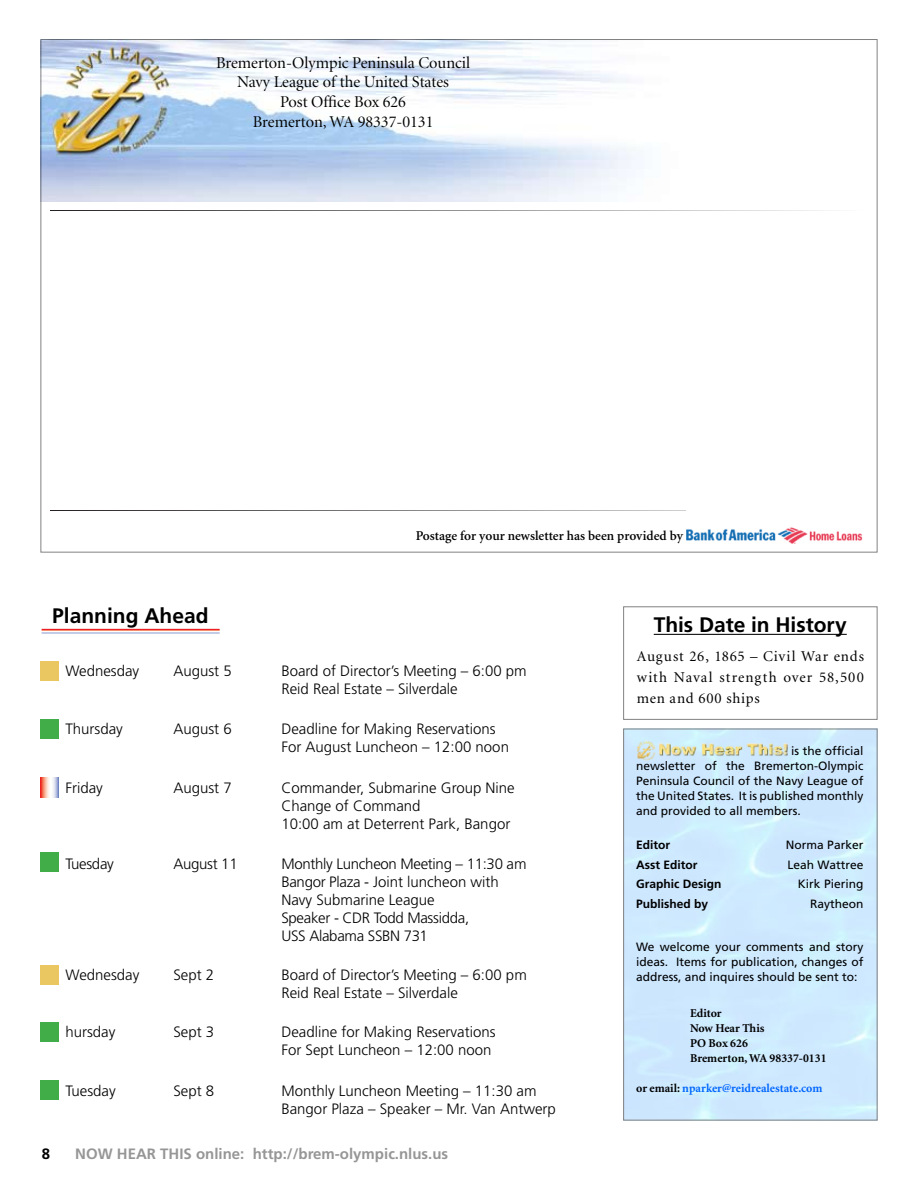
<style>
.page{position:relative;width:918px;height:1188px;background:#fff}
.page>*{position:absolute;margin:0;border:0;box-sizing:border-box;transform-origin:0 0}
.t1{font:700 21px "Frutiger";color:#000}
.t2{font:16.5px/19.8px "Minion Display";color:#000;text-align:center}
.t3{font:300 15px/18px "Frutiger";color:#000}
.t4{font:300 15px/18px "Frutiger";letter-spacing:-.02em;color:#000}
.t5{font:15px/21px "Minion";letter-spacing:.055em;color:#000;text-align:justify}
.t6{font:700 15px "Frutiger";color:#969696}
.t7{font:700 15px "Frutiger";color:#000}
.t8{font:600 13.5px "Minion";color:#000}
.t9{font:12px/15px "Frutiger";color:#000;text-align:justify}
.t10{font:700 12px/15px "Minion";color:#000}
.t11{font:700 12px "Frutiger";color:#000}
.t12{font:700 12px "Minion";color:#06f}
.s1{color:#000}
</style>
<div class="page">
<svg style="left:42px;top:629px;width:178px;height:4px"></svg>
<hr style="left:654px;top:634px;width:193px;height:1px;background:#000">
<img style="left:635px;top:737px;width:156px;height:26px">
<div style="left:41px;top:719px;width:18px;height:19px;background:#41ad49"></div>
<div style="left:41px;top:1022px;width:18px;height:20px;background:#41ad49"></div>
<div style="left:41px;top:853px;width:18px;height:19px;background:#41ad49"></div>
<div style="left:41px;top:965px;width:18px;height:20px;background:#ebc761"></div>
<div style="left:41px;top:661px;width:18px;height:19px;background:#ebc761"></div>
<div style="left:41px;top:1081px;width:18px;height:19px;background:#41ad49"></div>
<svg style="left:41px;top:777px;width:18px;height:20px"></svg>
<img style="left:42px;top:41px;width:594px;height:161px">
<svg style="left:50px;top:510px;width:822px;height:1px"></svg>
<svg style="left:50px;top:210px;width:782px;height:1px"></svg>
<img style="left:687px;top:527px;width:176px;height:17px">
<p class="t2" style="left:216px;top:53px;width:256px">Bremerton-Olympic Peninsula Council<br>Navy League of the United States<br>Post Office Box 626<br>Bremerton, WA 98337-0131</p>
<h1 class="t1" style="left:52px;top:603px;width:158px">Planning Ahead</h1>
<p class="t8" style="left:416px;top:529px;width:269px">Postage for your newsletter has been provided by</p>
<h1 class="t1" style="left:654px;top:613px;width:195px">This Date in History</h1>
<p class="t3" style="left:65px;top:662px;width:75px">Wednesday</p>
<p class="t3" style="left:173px;top:662px;width:60px">August 5</p>
<p class="t3" style="left:281px;top:662px;width:247px">Board of Director’s Meeting – 6:00 pm<br>Reid Real Estate – Silverdale</p>
<p class="t3" style="left:65px;top:720px;width:59px">Thursday</p>
<p class="t3" style="left:173px;top:720px;width:60px">August 6</p>
<p class="t3" style="left:281px;top:720px;width:229px">Deadline for Making Reservations<br>For August Luncheon – 12:00 noon</p>
<p class="t3" style="left:65px;top:779px;width:39px">Friday</p>
<p class="t3" style="left:173px;top:779px;width:60px">August 7</p>
<p class="t3" style="left:281px;top:779px;width:235px">Commander, Submarine Group Nine<br>Change of Command<br>10:00 am at Deterrent Park, Bangor</p>
<p class="t4" style="left:65px;top:855px;width:50px">Tuesday</p>
<p class="t4" style="left:173px;top:855px;width:66px">August 11</p>
<p class="t4" style="left:281px;top:855px;width:247px">Monthly Luncheon Meeting – 11:30 am<br>Bangor Plaza - Joint luncheon with<br>Navy Submarine League<br>Speaker - CDR Todd Massidda,<br>USS Alabama SSBN 731</p>
<p class="t3" style="left:65px;top:966px;width:75px">Wednesday</p>
<p class="t3" style="left:173px;top:966px;width:42px">Sept 2</p>
<p class="t3" style="left:281px;top:966px;width:247px">Board of Director’s Meeting – 6:00 pm<br>Reid Real Estate – Silverdale</p>
<p class="t3" style="left:65px;top:1023px;width:52px">hursday</p>
<p class="t3" style="left:173px;top:1023px;width:42px">Sept 3</p>
<p class="t3" style="left:281px;top:1023px;width:216px">Deadline for Making Reservations<br>For Sept Luncheon – 12:00 noon</p>
<p class="t3" style="left:65px;top:1082px;width:52px">Tuesday</p>
<p class="t3" style="left:173px;top:1082px;width:42px">Sept 8</p>
<p class="t3" style="left:281px;top:1082px;width:276px">Monthly Luncheon Meeting – 11:30 am<br>Bangor Plaza – Speaker – Mr. Van Antwerp</p>
<p class="t7" style="left:42px;top:1145px;width:10px">8</p>
<p class="t6" style="left:75px;top:1145px;width:375px">NOW HEAR THIS online: http://brem-olympic.nlus.us</p>
<p class="t5" style="left:637px;top:646px;width:229px">August 26, 1865 – Civil War ends with Naval strength over 58,500 men and 600 ships</p>
<p class="t9" style="left:636px;top:743px;width:229px;text-indent:155px">is the official newsletter of the Bremerton-Olympic Peninsula Council of the Navy League of the United States. It is published monthly and provided to all members.</p>
<p class="t11" style="left:636px;top:838px;width:36px">Editor</p>
<p class="t9" style="left:786px;top:838px;width:79px">Norma Parker</p>
<p class="t11" style="left:636px;top:858px;width:63px">Asst Editor</p>
<p class="t9" style="left:788px;top:857px;width:77px">Leah Wattree</p>
<p class="t11" style="left:636px;top:877px;width:87px">Graphic Design</p>
<p class="t9" style="left:798px;top:877px;width:67px">Kirk Piering</p>
<p class="t11" style="left:636px;top:897px;width:74px">Published by</p>
<p class="t9" style="left:810px;top:896px;width:55px">Raytheon</p>
<p class="t9" style="left:636px;top:940px;width:229px">We welcome your comments and story ideas. Items for publication, changes of address, and inquires should be sent to:</p>
<p class="t10" style="left:690px;top:1007px;width:138px">Editor<br>Now Hear This<br>PO Box 626<br>Bremerton, WA 98337-0131</p>
<p class="t12" style="left:636px;top:1083px;width:188px"><span class="s1">or email:</span> nparker@reidrealestate.com</p>
</div>
